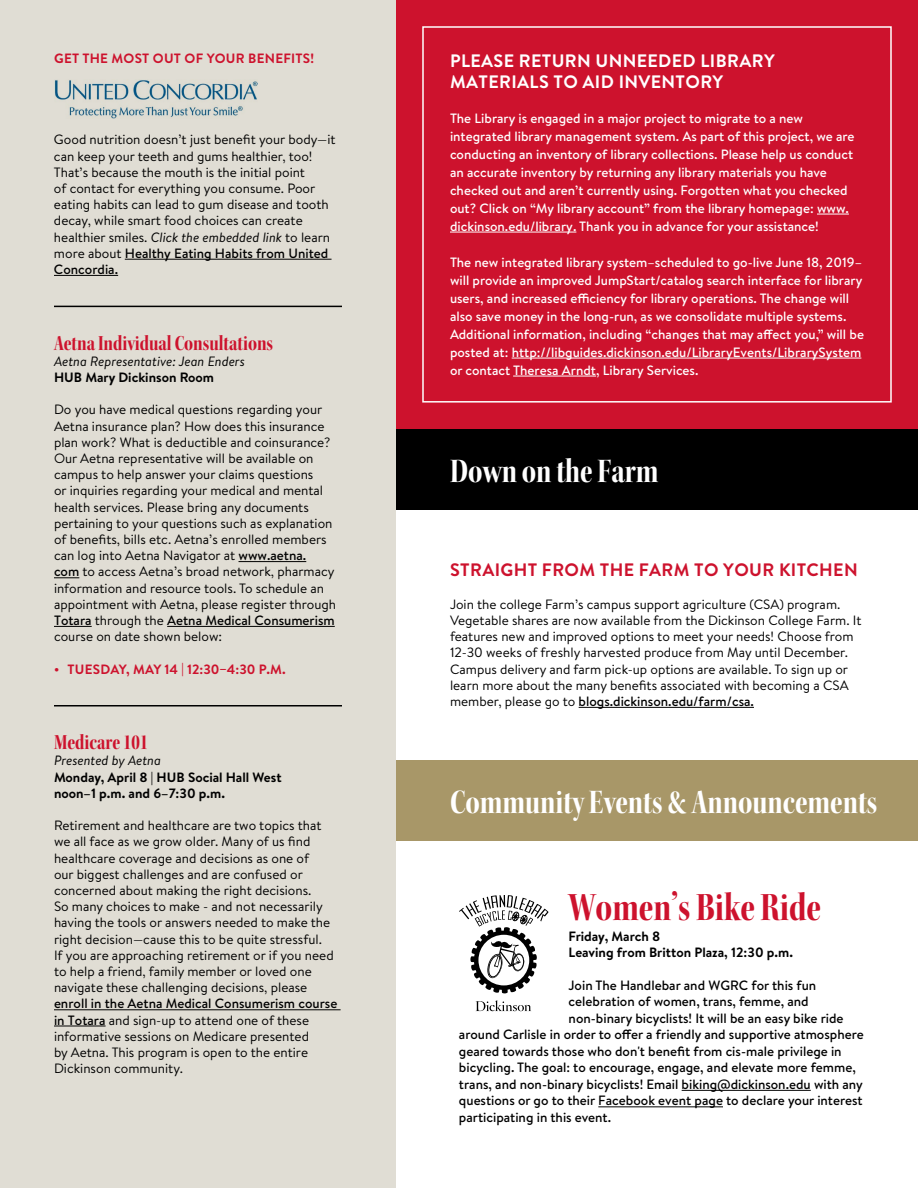
<style>
.page{position:relative;width:918px;height:1188px;background:#fff}
.page>*{position:absolute;margin:0;border:0;box-sizing:border-box;transform-origin:0 0}
.t1{font:42px "Kepler Std Bold Cn Disp";color:#cd122d}
.t2{font:36px "Kepler Std Bold Cn Disp";color:#fff}
.t3{font:22.5px "Kepler Std Bold Cn Disp";color:#cd122d}
.t4{font:700 18px/21.6px "Brandon Text";letter-spacing:.02em;color:#fff}
.t5{font:700 18px "Brandon Text";letter-spacing:.02em;color:#cd122d}
.t6{font:13.5px/16.2px "Brandon Text";color:#000}
.t7{font:500 13.5px/18px "Brandon Text";color:#fff}
.t8{font:500 13.5px "Brandon Text";color:#000}
.t9{font:700 13.5px/16.2px "Brandon Text";color:#000}
.t10{font:italic 13.5px "Brandon Text";color:#000}
.t11{font:700 13.5px "Brandon Text";color:#cd122d}
.t12{font:700 13.5px "Brandon Text";letter-spacing:.02em;color:#cd122d}
.s1{font-style:italic}
.s2{font-weight:500}
</style>
<div class="page">
<div style="left:0;top:0;width:396px;height:1188px;background:#e0ddd4"></div>
<div style="left:396px;top:0;width:522px;height:429px;background:#cd122d"></div>
<hr style="left:125px;top:259px;width:207px;height:1px;background:#000">
<hr style="left:54px;top:275px;width:64px;height:1px;background:#000">
<hr style="left:239px;top:561px;width:67px;height:1px;background:#000">
<svg style="left:54px;top:577px;width:25px;height:1px"></svg>
<hr style="left:54px;top:626px;width:38px;height:1px;background:#000">
<hr style="left:167px;top:626px;width:168px;height:1px;background:#000">
<hr style="left:54px;top:1009px;width:287px;height:1px;background:#000">
<hr style="left:54px;top:1026px;width:52px;height:1px;background:#000">
<img style="left:54px;top:80px;width:203px;height:38px">
<hr style="left:579px;top:707px;width:175px;height:1px;background:#000">
<hr style="left:682px;top:1090px;width:129px;height:1px;background:#000">
<hr style="left:598px;top:1107px;width:125px;height:1px;background:#000">
<div style="left:396px;top:429px;width:522px;height:81px;background:#000"></div>
<div style="left:422px;top:26px;width:470px;height:377px;border:2px solid #fff"></div>
<div style="left:396px;top:760px;width:522px;height:81px;background:#a89768"></div>
<svg style="left:476px;top:1000px;width:55px;height:11px"></svg>
<svg style="left:459px;top:895px;width:89px;height:98px"></svg>
<hr style="left:54px;top:306px;width:288px;height:1px;background:#000">
<hr style="left:54px;top:705px;width:288px;height:1px;background:#000">
<hr style="left:817px;top:214px;width:32px;height:1px;background:#fff">
<hr style="left:450px;top:232px;width:126px;height:1px;background:#fff">
<hr style="left:512px;top:358px;width:349px;height:1px;background:#fff">
<hr style="left:513px;top:376px;width:83px;height:1px;background:#fff">
<p class="t12" style="left:54px;top:49px;width:261px">GET THE MOST OUT OF YOUR BENEFITS!</p>
<p class="t6" style="left:54px;top:131px;width:283px">Good nutrition doesn’t just benefit your body—it can keep your teeth and gums healthier, too!<br>That’s because the mouth is the initial point<br>of contact for everything you consume. Poor eating habits can lead to gum disease and tooth decay, while smart food choices can create healthier smiles. <span class="s1">Click the embedded link</span> to learn more about <span class="s2">Healthy Eating Habits from United Concordia.</span></p>
<h3 class="t3" style="left:54px;top:330px;width:221px">Aetna Individual Consultations</h3>
<p class="t10" style="left:54px;top:352px;width:192px">Aetna Representative: Jean Enders</p>
<p class="t9" style="left:54px;top:369px;width:162px">HUB Mary Dickinson Room</p>
<p class="t6" style="left:54px;top:401px;width:284px">Do you have medical questions regarding your Aetna insurance plan? How does this insurance plan work? What is deductible and coinsurance?<br>Our Aetna representative will be available on campus to help answer your claims questions<br>or inquiries regarding your medical and mental health services. Please bring any documents pertaining to your questions such as explanation of benefits, bills etc. Aetna’s enrolled members can log into Aetna Navigator at <span class="s2">www.aetna.<br>com</span> to access Aetna’s broad network, pharmacy information and resource tools. To schedule an appointment with Aetna, please register through <span class="s2">Totara</span> through the <span class="s2">Aetna Medical Consumerism </span>course on date shown below:</p>
<p class="t11" style="left:54px;top:660px;width:233px">• TUESDAY, MAY 14 | 12:30–4:30 P.M.</p>
<h3 class="t3" style="left:54px;top:730px;width:96px">Medicare 101</h3>
<p class="t10" style="left:54px;top:752px;width:109px">Presented by Aetna</p>
<p class="t9" style="left:54px;top:769px;width:229px">Monday, April 8 | HUB Social Hall West noon–1 p.m. and 6–7:30 p.m.</p>
<p class="t6" style="left:54px;top:817px;width:281px">Retirement and healthcare are two topics that we all face as we grow older. Many of us find healthcare coverage and decisions as one of<br>our biggest challenges and are confused or concerned about making the right decisions.<br>So many choices to make - and not necessarily having the tools or answers needed to make the right decision—cause this to be quite stressful.<br>If you are approaching retirement or if you need to help a friend, family member or loved one navigate these challenging decisions, please</p>
<p class="t6" style="left:54px;top:995px;width:285px"><span class="s2">enroll in the Aetna Medical Consumerism course in Totara</span> and sign-up to attend one of these informative sessions on Medicare presented<br>by Aetna. This program is open to the entire Dickinson community.</p>
<h3 class="t4" style="left:450px;top:49px;width:326px">PLEASE RETURN UNNEEDED LIBRARY<br>MATERIALS TO AID INVENTORY</h3>
<p class="t7" style="left:450px;top:109px;width:406px">The Library is engaged in a major project to migrate to a new integrated library management system. As part of this project, we are conducting an inventory of library collections. Please help us conduct an accurate inventory by returning any library materials you have checked out and aren’t currently using. Forgotten what you checked out? Click on “My library account” from the library homepage: www. dickinson.edu/library. Thank you in advance for your assistance!</p>
<p class="t7" style="left:450px;top:253px;width:416px">The new integrated library system–scheduled to go-live June 18, 2019– will provide an improved JumpStart/catalog search interface for library users, and increased efficiency for library operations. The change will also save money in the long-run, as we consolidate multiple systems.<br>Additional information, including “changes that may affect you,” will be posted at: http://libguides.dickinson.edu/LibraryEvents/LibrarySystem or contact Theresa Arndt, Library Services.</p>
<h2 class="t2" style="left:450px;top:451px;width:210px">Down on the Farm</h2>
<h3 class="t5" style="left:450px;top:558px;width:409px">STRAIGHT FROM THE FARM TO YOUR KITCHEN</h3>
<p class="t6" style="left:450px;top:596px;width:413px">Join the college Farm’s campus support agriculture (CSA) program.<br>Vegetable shares are now available from the Dickinson College Farm. It features new and improved options to meet your needs! Choose from 12-30 weeks of freshly harvested produce from May until December.<br>Campus delivery and farm pick-up options are available. To sign up or learn more about the many benefits associated with becoming a CSA member, please go to <span class="s2">blogs.dickinson.edu/farm/csa.</span></p>
<h2 class="t2" style="left:450px;top:782px;width:429px">Community Events &amp; Announcements</h2>
<h1 class="t1" style="left:569px;top:884px;width:254px">Women’s Bike Ride</h1>
<p class="t9" style="left:569px;top:928px;width:226px">Friday, March 8<br>Leaving from Britton Plaza, 12:30 p.m.</p>
<p class="t8" style="left:569px;top:976px;width:249px">Join The Handlebar and WGRC for this fun</p>
<p class="t8" style="left:569px;top:993px;width:242px">celebration of women, trans, femme, and</p>
<p class="t8" style="left:569px;top:1009px;width:276px">non-binary bicyclists! It will be an easy bike ride</p>
<p class="t8" style="left:459px;top:1026px;width:406px">around Carlisle in order to offer a friendly and supportive atmosphere</p>
<p class="t8" style="left:459px;top:1042px;width:384px">geared towards those who don't benefit from cis-male privilege in</p>
<p class="t8" style="left:459px;top:1059px;width:398px">bicycling. The goal: to encourage, engage, and elevate more femme,</p>
<p class="t8" style="left:459px;top:1075px;width:405px">trans, and non-binary bicyclists! Email biking@dickinson.edu with any</p>
<p class="t8" style="left:459px;top:1092px;width:405px">questions or go to their Facebook event page to declare your interest</p>
<p class="t8" style="left:459px;top:1108px;width:154px">participating in this event.</p>
</div>
